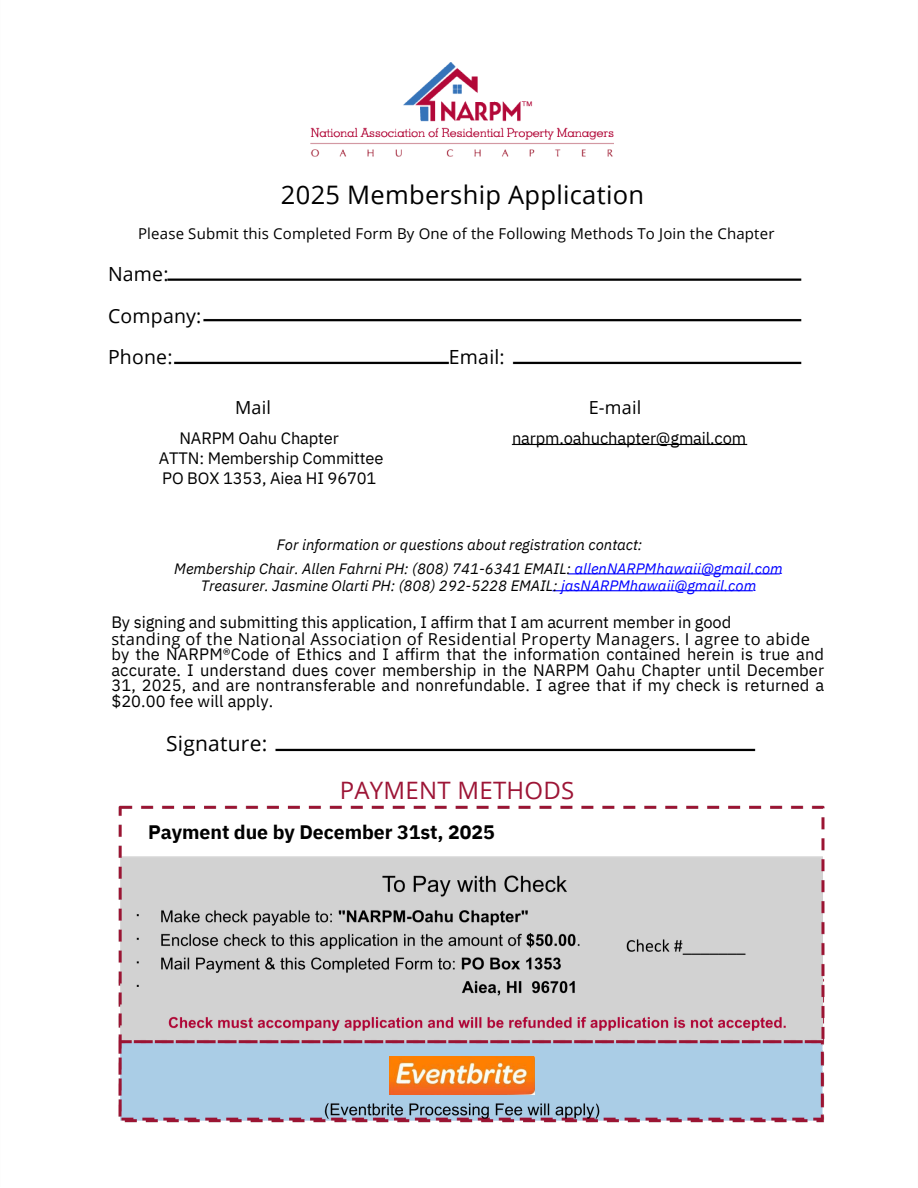
<style>
.page{position:relative;width:918px;height:1188px;background:#fff}
.page>*{position:absolute;margin:0;border:0;box-sizing:border-box;transform-origin:0 0}
.t1{font:25.5px "Open Sans";letter-spacing:.01em;color:#000}
.t2{font:24px "Open Sans";letter-spacing:.01em;color:#9d1536}
.t3{font:21px "Open Sans";letter-spacing:.01em;color:#000}
.t4{font:700 19.5px "IBM Plex Sans";letter-spacing:-.005em;color:#000}
.t5{font:19.5px/41.7px "Open Sans";letter-spacing:.01em;color:#000}
.t6{font:18px "Open Sans";letter-spacing:.01em;color:#000}
.t7{font:16.5px/15.8px "IBM Plex Sans";letter-spacing:-.01em;color:#000}
.t8{font:16.5px/16.8px "Open Sans";letter-spacing:.025em;color:#000}
.t9{font:italic 15px "IBM Plex Sans";letter-spacing:-.005em;color:#000}
.t10{font:15px "Open Sans";letter-spacing:.01em;color:#000}
.s1{color:#00f}
.s2{font-family:"IBM Plex Sans"}
</style>
<div class="page">
<img style="left:167px;top:131px;width:635px;height:621px">
<img style="left:310px;top:62px;width:303px;height:95px">
<img style="left:118px;top:805px;width:707px;height:318px">
<img style="left:390px;top:1057px;width:145px;height:38px">
<svg style="left:140px;top:815px;width:363px;height:34px"></svg>
<h4 class="t1" style="left:281px;top:177px;width:365px">2025 Membership Application</h4>
<h4 class="t10" style="left:138px;top:223px;width:638px">Please Submit this Completed Form By One of the Following Methods To Join the Chapter</h4>
<h5 class="t5" style="left:108px;top:253px;width:95px">Name:<br>Company:<br>Phone:</h5>
<h5 class="t5" style="left:449px;top:336px;width:57px">Email:</h5>
<h5 class="t6" style="left:235px;top:394px;width:37px">Mail</h5>
<h5 class="t6" style="left:589px;top:394px;width:54px">E-mail</h5>
<h5 class="t7" style="left:179px;top:430px;width:161px">NARPM Oahu Chapter</h5>
<p class="t7" style="left:159px;top:448px;width:226px;line-height:20.2px">ATTN: Membership Committee<br>PO BOX 1353, Aiea HI 96701</p>
<p class="t7" style="left:512px;top:430px;width:236px">narpm.oahuchapter@gmail.com</p>
<h5 class="t9" style="left:277px;top:534px;width:367px">For information or questions about registration contact:</h5>
<h4 class="t9" style="left:174px;top:558px;width:610px">Membership Chair. Allen Fahrni PH: (808) 741-6341 EMAIL: <span class="s1">allenNARPMhawaii@gmail.com</span></h4>
<h1 class="t9" style="left:201px;top:575px;width:557px">Treasurer. Jasmine Olarti PH: (808) 292-5228 EMAIL: <span class="s1">jasNARPMhawaii@gmail.com</span></h1>
<p class="t8" style="left:111px;top:614px;width:700px"><span class="s2">By signing and submitting this application, I affirm that I am acurrent member in good<br></span>standing of the National Association of Residential Property Managers. I agree to abide</p>
<p class="t7" style="left:111px;top:646px;width:714px;text-align:justify">by the NARPM®Code of Ethics and I affirm that the information contained herein is true and accurate. I understand dues cover membership in the NARPM Oahu Chapter until December 31, 2025, and are nontransferable and nonrefundable. I agree that if my check is returned a $20.00 fee will apply.</p>
<p class="t3" style="left:166px;top:729px;width:103px">Signature:</p>
<p class="t2" style="left:340px;top:774px;width:236px">PAYMENT METHODS</p>
<h3 class="t4" style="left:148px;top:819px;width:348px">Payment due by December 31st, 2025</h3>
</div>
